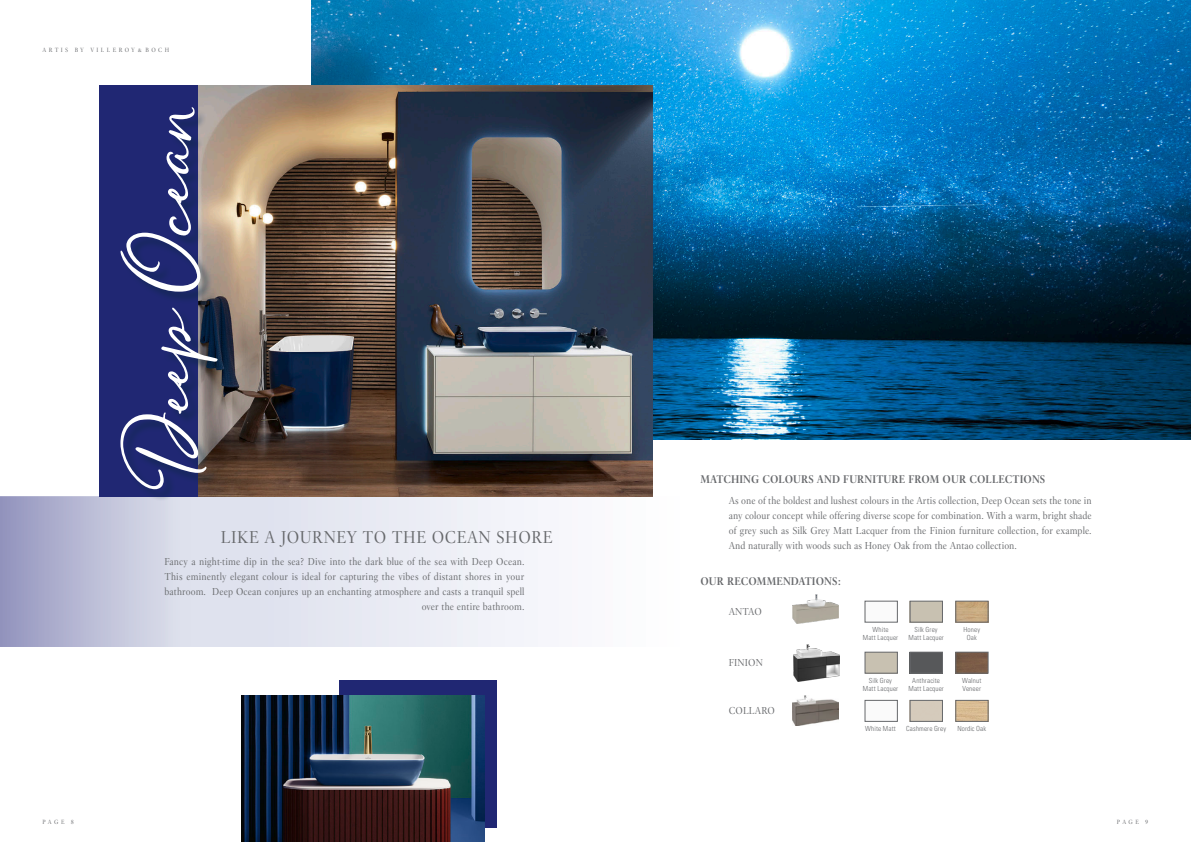
<style>
.page{position:relative;width:1191px;height:842px;background:#fff}
.page>*{position:absolute;margin:0;border:0;box-sizing:border-box;transform-origin:0 0}
.t1{font:75px "Pringleand Tweed VB";color:#fff}
.t2{font:17px "Villeroy Boch";letter-spacing:.03em;color:#66686b}
.t3{font:700 11px "Villeroy Boch";letter-spacing:.01em;color:#66686b}
.t4{font:10px/15px "Villeroy Boch";letter-spacing:.01em;color:#66686b;text-align:justify}
.t5{font:300 condensed 7px/8.4px "Univers LT Pro";letter-spacing:.02em;color:#66686b;text-align:center}
.t6{font:6px "Villeroy Boch";letter-spacing:.4em;color:#66686b}
</style>
<div class="page">
<div style="left:153px;top:496px;width:530px;height:150px;background:linear-gradient(to right,#d8dceb,#fffeff)"></div>
<div style="left:0;top:496px;width:193px;height:150px;background:linear-gradient(to right,#9495be,#e3e7f0)"></div>
<img style="left:792px;top:594px;width:46px;height:30px">
<img style="left:793px;top:644px;width:46px;height:38px">
<img style="left:793px;top:696px;width:46px;height:30px">
<img style="left:957px;top:702px;width:29px;height:17px">
<div style="left:955px;top:700px;width:33px;height:21px;border:1px solid #66686b"></div>
<div style="left:910px;top:700px;width:32px;height:21px;border:1px solid #66686b"></div>
<div style="left:865px;top:601px;width:32px;height:21px;border:1px solid #66686b"></div>
<div style="left:910px;top:601px;width:32px;height:21px;border:1px solid #66686b"></div>
<img style="left:957px;top:603px;width:29px;height:17px">
<div style="left:955px;top:601px;width:33px;height:21px;border:1px solid #66686b"></div>
<div style="left:865px;top:700px;width:32px;height:21px;border:1px solid #66686b"></div>
<img style="left:912px;top:654px;width:28px;height:17px">
<div style="left:910px;top:652px;width:32px;height:21px;border:1px solid #66686b"></div>
<div style="left:865px;top:652px;width:32px;height:21px;border:1px solid #66686b"></div>
<img style="left:957px;top:654px;width:29px;height:17px">
<div style="left:955px;top:652px;width:33px;height:21px;border:1px solid #66686b"></div>
<div style="left:99px;top:85px;width:99px;height:411px;background:#202773"></div>
<img style="left:312px;top:0;width:879px;height:439px">
<img style="left:198px;top:85px;width:454px;height:411px">
<div style="left:339px;top:680px;width:158px;height:147px;background:#202773"></div>
<img style="left:242px;top:695px;width:242px;height:147px">
<div style="left:122px;top:109px;width:108px;height:393px;background:#0a293f;opacity:.49"></div>
<p class="t6" style="left:43px;top:46px;width:128px">ARTIS BY VILLEROY&amp;BOCH</p>
<h1 class="t1" style="left:122px;top:485px;width:382px;rotate:-90deg">Deep Ocean</h1>
<h2 class="t2" style="left:221px;top:527px;width:334px">LIKE A JOURNEY TO THE OCEAN SHORE</h2>
<p class="t4" style="left:164px;top:554px;width:362px;text-align:right">Fancy a night-time dip in the sea? Dive into the dark blue of the sea with Deep Ocean.<br>This eminently elegant colour is ideal for capturing the vibes of distant shores in your bathroom. Deep Ocean conjures up an enchanting atmosphere and casts a tranquil spell over the entire bathroom.</p>
<p class="t3" style="left:700px;top:472px;width:346px">MATCHING COLOURS AND FURNITURE FROM OUR COLLECTIONS</p>
<p class="t4" style="left:729px;top:493px;width:364px">As one of the boldest and lushest colours in the Artis collection, Deep Ocean sets the tone in any colour concept while offering diverse scope for combination. With a warm, bright shade of grey such as Silk Grey Matt Lacquer from the Finion furniture collection, for example.<br>And naturally with woods such as Honey Oak from the Antao collection.</p>
<p class="t3" style="left:700px;top:574px;width:141px">OUR RECOMMENDATIONS:</p>
<p class="t4" style="left:729px;top:604px;width:35px">ANTAO</p>
<p class="t4" style="left:729px;top:655px;width:36px">FINION</p>
<p class="t4" style="left:729px;top:703px;width:48px">COLLARO</p>
<p class="t5" style="left:862px;top:624px;width:37px">White<br>Matt Lacquer</p>
<p class="t5" style="left:908px;top:624px;width:37px">Silk Grey<br>Matt Lacquer</p>
<p class="t5" style="left:862px;top:675px;width:37px">Silk Grey<br>Matt Lacquer</p>
<p class="t5" style="left:908px;top:675px;width:37px">Anthracite<br>Matt Lacquer</p>
<p class="t5" style="left:963px;top:624px;width:18px">Honey<br>Oak</p>
<p class="t5" style="left:962px;top:675px;width:21px;text-align:left">Walnut<br>Veneer</p>
<p class="t5" style="left:865px;top:724px;width:32px">White Matt</p>
<p class="t5" style="left:906px;top:724px;width:41px">Cashmere Grey</p>
<p class="t5" style="left:957px;top:724px;width:30px">Nordic Oak</p>
<p class="t6" style="left:43px;top:818px;width:33px">PAGE 8</p>
<p class="t6" style="left:1117px;top:818px;width:33px">PAGE 9</p>
</div>
